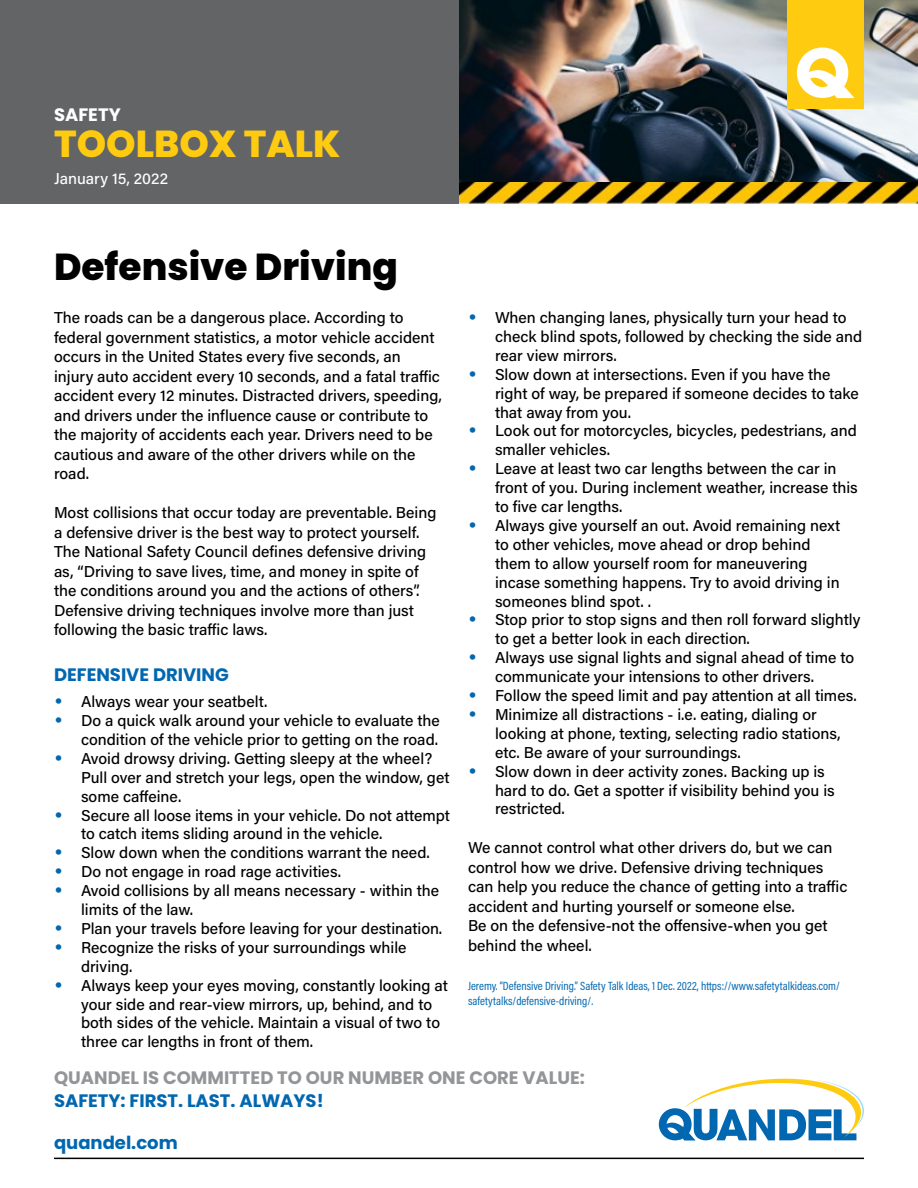
<style>
.page{position:relative;width:918px;height:1188px;background:#fff}
.page>*{position:absolute;margin:0;border:0;box-sizing:border-box;transform-origin:0 0}
.t1{font:800 37.5px "Poppins";color:#000}
.t2{font:800 37.5px "Poppins";color:#ffcb11}
.t3{font:700 18px "Poppins";color:#0067b0}
.t4{font:700 18px "Poppins";color:#939598}
.t5{font:700 18px "Poppins";color:#fff}
.t6{font:500 15.75px/18.9px "Acumin Pro";color:#000}
.t7{font:500 15.75px "Acumin Pro";color:#fff}
.t8{font:12px/15px "Acumin Pro Cond";color:#0067b0}
.s1{font-family:"Poppins";font-weight:700;font-size:18px;color:#0067b0}
</style>
<div class="page">
<div style="left:0;top:0;width:459px;height:203px;background:#636466"></div>
<img style="left:459px;top:0;width:459px;height:182px">
<hr style="left:54px;top:1158px;width:810px;height:1px;background:#000">
<svg style="left:659px;top:1079px;width:205px;height:62px"></svg>
<div style="left:787px;top:0;width:77px;height:109px;background:#ffcb11"></div>
<svg style="left:797px;top:48px;width:58px;height:50px"></svg>
<img style="left:459px;top:182px;width:459px;height:21px">
<p class="t5" style="left:54px;top:104px;width:68px">SAFETY</p>
<h1 class="t2" style="left:54px;top:122px;width:288px">TOOLBOX TALK</h1>
<p class="t7" style="left:54px;top:167px;width:116px">January 15, 2022</p>
<h1 class="t1" style="left:54px;top:245px;width:345px">Defensive Driving</h1>
<p class="t6" style="left:54px;top:307px;width:389px;line-height:19.5px">The roads can be a dangerous place. According to federal government statistics, a motor vehicle accident occurs in the United States every five seconds, an injury auto accident every 10 seconds, and a fatal traffic accident every 12 minutes. Distracted drivers, speeding, and drivers under the influence cause or contribute to the majority of accidents each year. Drivers need to be cautious and aware of the other drivers while on the road.</p>
<p class="t6" style="left:54px;top:502px;width:384px;line-height:19.5px">Most collisions that occur today are preventable. Being a defensive driver is the best way to protect yourself.<br>The National Safety Council defines defensive driving as, “Driving to save lives, time, and money in spite of the conditions around you and the actions of others”.<br>Defensive driving techniques involve more than just following the basic traffic laws.</p>
<p class="t3" style="left:54px;top:664px;width:176px">DEFENSIVE DRIVING</p>
<p class="t6" style="left:54px;top:692px;width:215px"><span class="s1">•</span> Always wear your seatbelt.</p>
<p class="t6" style="left:54px;top:710px;width:387px;text-align:right"><span class="s1">•</span> Do a quick walk around your vehicle to evaluate the condition of the vehicle prior to getting on the road.</p>
<p class="t6" style="left:81px;top:748px;width:370px;text-indent:-27px"><span class="s1">•</span> Avoid drowsy driving. Getting sleepy at the wheel?<br>Pull over and stretch your legs, open the window, get some caffeine.</p>
<p class="t6" style="left:81px;top:805px;width:371px;text-indent:-27px"><span class="s1">•</span> Secure all loose items in your vehicle. Do not attempt to catch items sliding around in the vehicle.</p>
<p class="t6" style="left:54px;top:843px;width:377px"><span class="s1">•</span> Slow down when the conditions warrant the need.</p>
<p class="t6" style="left:54px;top:862px;width:289px"><span class="s1">•</span> Do not engage in road rage activities.</p>
<p class="t6" style="left:81px;top:881px;width:360px;text-indent:-27px"><span class="s1">•</span> Avoid collisions by all means necessary - within the limits of the law.</p>
<p class="t6" style="left:54px;top:918px;width:390px"><span class="s1">•</span> Plan your travels before leaving for your destination.</p>
<p class="t6" style="left:81px;top:937px;width:327px;text-indent:-27px"><span class="s1">•</span> Recognize the risks of your surroundings while driving.</p>
<p class="t6" style="left:81px;top:975px;width:368px;text-indent:-27px"><span class="s1">•</span> Always keep your eyes moving, constantly looking at your side and rear-view mirrors, up, behind, and to both sides of the vehicle. Maintain a visual of two to three car lengths in front of them.</p>
<p class="t6" style="left:495px;top:307px;width:369px;text-indent:-27px"><span class="s1">•</span> When changing lanes, physically turn your head to check blind spots, followed by checking the side and rear view mirrors.</p>
<p class="t6" style="left:495px;top:364px;width:365px;text-indent:-27px"><span class="s1">•</span> Slow down at intersections. Even if you have the right of way, be prepared if someone decides to take that away from you.</p>
<p class="t6" style="left:495px;top:421px;width:363px;text-indent:-27px"><span class="s1">•</span> Look out for motorcycles, bicycles, pedestrians, and smaller vehicles.</p>
<p class="t6" style="left:495px;top:459px;width:364px;text-indent:-27px"><span class="s1">•</span> Leave at least two car lengths between the car in front of you. During inclement weather, increase this to five car lengths.</p>
<p class="t6" style="left:495px;top:515px;width:347px;text-indent:-27px"><span class="s1">•</span> Always give yourself an out. Avoid remaining next to other vehicles, move ahead or drop behind them to allow yourself room for maneuvering incase something happens. Try to avoid driving in someones blind spot. .</p>
<p class="t6" style="left:495px;top:610px;width:367px;text-indent:-27px"><span class="s1">•</span> Stop prior to stop signs and then roll forward slightly to get a better look in each direction.</p>
<p class="t6" style="left:495px;top:648px;width:361px;text-indent:-27px"><span class="s1">•</span> Always use signal lights and signal ahead of time to communicate your intensions to other drivers.</p>
<p class="t6" style="left:468px;top:685px;width:390px"><span class="s1">•</span> Follow the speed limit and pay attention at all times.</p>
<p class="t6" style="left:495px;top:704px;width:347px;text-indent:-27px"><span class="s1">•</span> Minimize all distractions - i.e. eating, dialing or looking at phone, texting, selecting radio stations, etc. Be aware of your surroundings.</p>
<p class="t6" style="left:495px;top:761px;width:341px;text-indent:-27px"><span class="s1">•</span> Slow down in deer activity zones. Backing up is hard to do. Get a spotter if visibility behind you is restricted.</p>
<p class="t6" style="left:468px;top:838px;width:381px;line-height:19.5px">We cannot control what other drivers do, but we can control how we drive. Defensive driving techniques can help you reduce the chance of getting into a traffic accident and hurting yourself or someone else.<br>Be on the defensive-not the offensive-when you get behind the wheel.</p>
<p class="t8" style="left:468px;top:978px;width:373px">Jeremy. “Defensive Driving.” Safety Talk Ideas, 1 Dec. 2022, https://www.safetytalkideas.com/ safetytalks/defensive-driving/.</p>
<p class="t4" style="left:54px;top:1068px;width:533px">QUANDEL IS COMMITTED TO OUR NUMBER ONE CORE VALUE:</p>
<p class="t3" style="left:54px;top:1090px;width:271px">SAFETY: FIRST. LAST. ALWAYS!</p>
<p class="t3" style="left:54px;top:1132px;width:125px">quandel.com</p>
</div>
